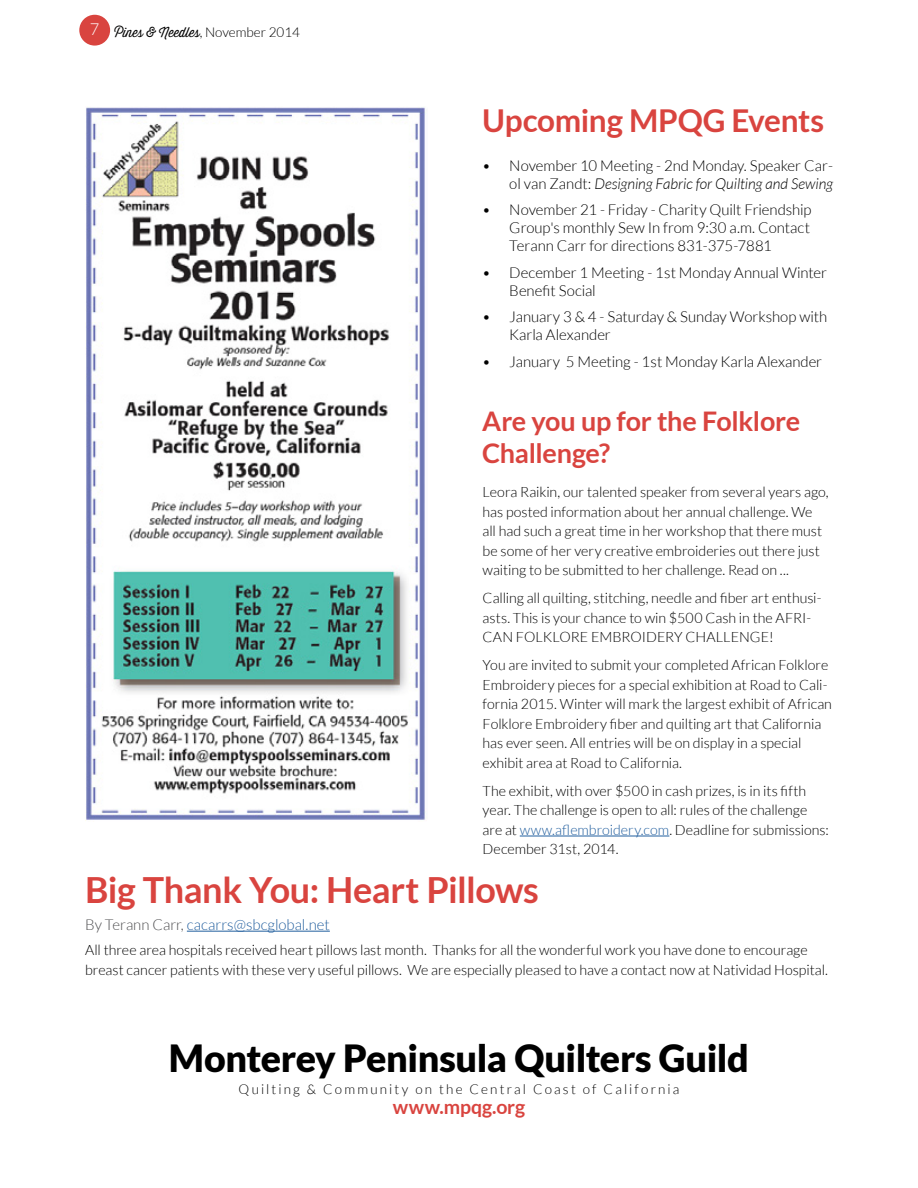
<style>
.page{position:relative;width:918px;height:1188px;background:#fff}
.page>*{position:absolute;margin:0;border:0;box-sizing:border-box;transform-origin:0 0}
.t1{font:900 37.5px "Lato";letter-spacing:-.015em;color:#000}
.t2{font:700 36px "Lato";letter-spacing:-.01em;color:#d9443f}
.t3{font:700 31.5px "Lato";letter-spacing:-.01em;color:#d9443f}
.t4{font:700 27px/32.4px "Lato";letter-spacing:-.01em;color:#d9443f}
.t5{font:700 19.5px "Lato";letter-spacing:-.005em;color:#d9443f}
.t6{font:300 15px/18px "Lato";color:#000}
.t7{font:300 15px "Lato";color:#215e9e}
.t8{font:300 14.25px/19.5px "Lato";color:#000}
.t9{font:300 13.5px "Lato";letter-spacing:.16em;color:#000}
.t10{font:300 13.5px "Thirsty Script";color:#000}
.s1{font-family:"Lato"}
.s2{font-style:italic}
.s3{color:#215e9e}
.s4{color:#4d4d4f}
</style>
<div class="page">
<div style="left:79px;top:15px;width:31px;height:31px;background:#d9443f;border-radius:50%"></div>
<img style="left:85px;top:107px;width:341px;height:714px">
<hr style="left:520px;top:836px;width:149px;height:1px;background:#215e9e">
<hr style="left:187px;top:931px;width:143px;height:1px;background:#215e9e">
<p class="t10" style="left:90px;top:23px;width:212px"><sup>7</sup> Pines &amp; Needles<span class="s1">, November 2014</span></p>
<h3 class="t3" style="left:482px;top:102px;width:344px">Upcoming MPQG Events</h3>
<p class="t6" style="left:482px;top:156px;width:352px;text-align:right">• November 10 Meeting - 2nd Monday. Speaker Car&shy;ol van Zandt: <span class="s2">Designing Fabric for Quilting and Sewing</span></p>
<p class="t6" style="left:509px;top:201px;width:304px;text-align:justify;text-indent:-27px">• November 21 - Friday - Charity Quilt Friendship Group's monthly Sew In from 9:30 a.m. Contact Terann Carr for directions 831-375-7881</p>
<p class="t6" style="left:509px;top:263px;width:319px;text-indent:-27px">• December 1 Meeting - 1st Monday Annual Winter<br>Benefit Social</p>
<p class="t6" style="left:509px;top:308px;width:319px;text-indent:-27px">• January 3 &amp; 4 - Saturday &amp; Sunday Workshop with<br>Karla Alexander</p>
<p class="t6" style="left:482px;top:352px;width:341px">• January 5 Meeting - 1st Monday Karla Alexander</p>
<h3 class="t4" style="left:482px;top:404px;width:319px">Are you up for the Folklore<br>Challenge?</h3>
<p class="t8" style="left:483px;top:483px;width:348px">Leora Raikin, our talented speaker from several years ago, has posted information about her annual challenge. We all had such a great time in her workshop that there must be some of her very creative embroideries out there just waiting to be submitted to her challenge. Read on ...</p>
<p class="t8" style="left:483px;top:588px;width:340px">Calling all quilting, stitching, needle and fiber art enthusi&shy;asts. This is your chance to win $500 Cash in the AFRI-<br>CAN FOLKLORE EMBROIDERY CHALLENGE!</p>
<p class="t8" style="left:483px;top:655px;width:351px">You are invited to submit your completed African Folklore Embroidery pieces for a special exhibition at Road to Cali&shy;fornia 2015. Winter will mark the largest exhibit of African Folklore Embroidery fiber and quilting art that California has ever seen. All entries will be on display in a special exhibit area at Road to California.</p>
<p class="t8" style="left:483px;top:781px;width:348px">The exhibit, with over $500 in cash prizes, is in its fifth year. The challenge is open to all: rules of the challenge are at <span class="s3">www.aflembroidery.com</span>. Deadline for submissions:<br>December 31st, 2014.</p>
<h2 class="t2" style="left:85px;top:870px;width:456px">Big Thank You: Heart Pillows</h2>
<p class="t7" style="left:85px;top:916px;width:246px"><span class="s4">By Terann Carr,</span> cacarrs@sbcglobal.net</p>
<p class="t8" style="left:85px;top:941px;width:745px">All three area hospitals received heart pillows last month. Thanks for all the wonderful work you have done to encourage breast cancer patients with these very useful pillows. We are especially pleased to have a contact now at Natividad Hospital.</p>
<h1 class="t1" style="left:169px;top:1037px;width:582px">Monterey Peninsula Quilters Guild</h1>
<p class="t9" style="left:239px;top:1082px;width:442px">Quilting &amp; Community on the Central Coast of California</p>
<h3 class="t5" style="left:393px;top:1095px;width:134px">www.mpqg.org</h3>
</div>
